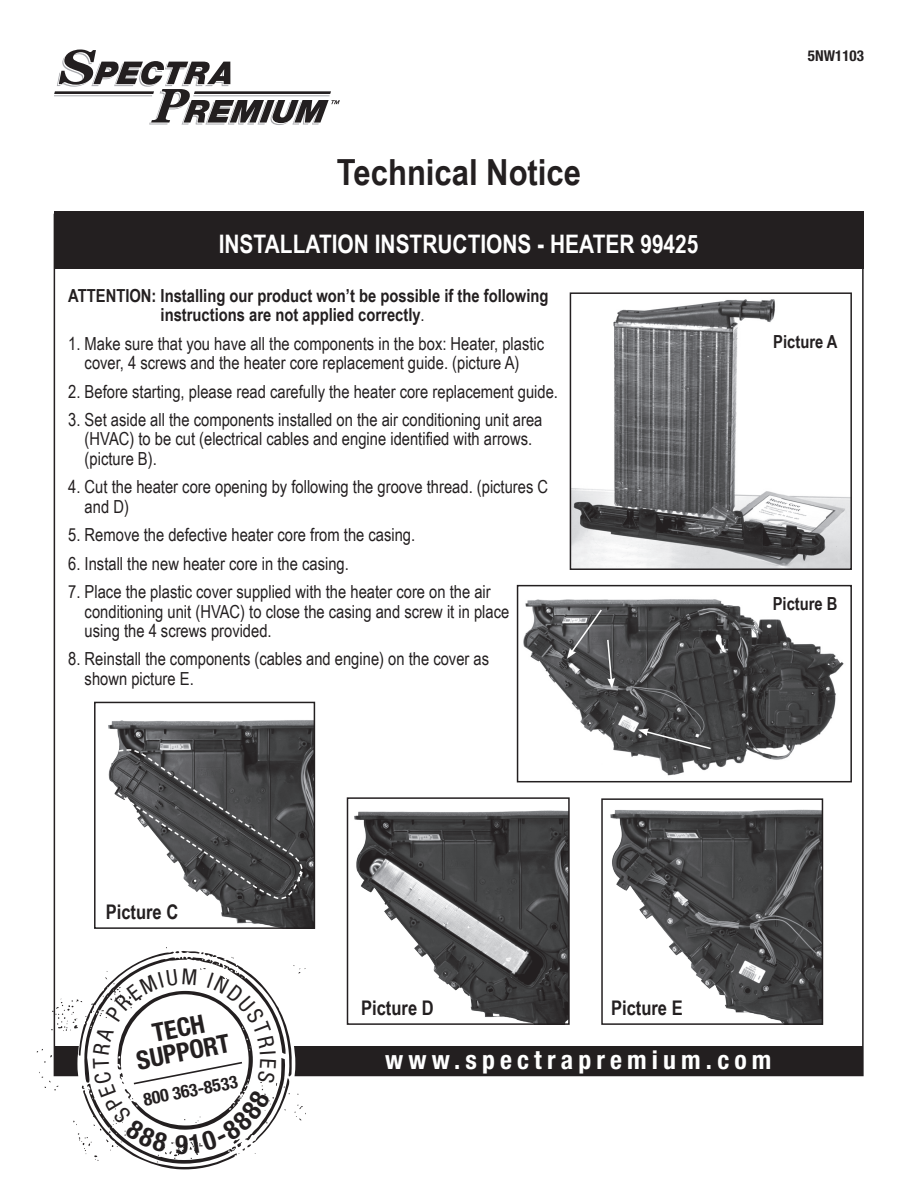
<style>
.page{position:relative;width:918px;height:1188px;background:#fff}
.page>*{position:absolute;margin:0;border:0;box-sizing:border-box;transform-origin:0 0}
.t1{font:700 36px "Arial Narrow";color:#231f20;scale:1.05 1}
.t2{font:700 condensed 25.8px "Helvetica Neue";letter-spacing:.2em;color:#fff}
.t3{font:700 condensed 25.8px/24.2px "Helvetica Neue";color:#231f20;text-align:center}
.t4{font:700 25.5px "Arial Narrow";color:#fff}
.t5{font:700 20.1px "Arial Narrow";color:#231f20}
.t6{font:18px/19.5px "Arial Narrow";color:#231f20}
.t7{font:700 18px/19.5px "Arial Narrow";color:#231f20}
.t8{font:700 condensed 17.7px "Helvetica Neue";color:#231f20}
.t9{font:700 condensed 15px "Helvetica Neue";color:#231f20}
.s1{font-weight:400}
</style>
<div class="page">
<div style="left:55px;top:1046px;width:808px;height:30px;background:#231f20"></div>
<div style="left:54px;top:211px;width:810px;height:58px;background:#231f20"></div>
<svg style="left:37px;top:947px;width:269px;height:222px"></svg>
<svg style="left:54px;top:50px;width:286px;height:75px"></svg>
<img style="left:573px;top:299px;width:276px;height:268px">
<div style="left:570px;top:292px;width:282px;height:278px;border:2px solid #231f20"></div>
<img style="left:523px;top:599px;width:321px;height:177px">
<div style="left:517px;top:585px;width:335px;height:197px;border:2px solid #231f20"></div>
<img style="left:610px;top:809px;width:210px;height:213px">
<div style="left:601px;top:798px;width:222px;height:227px;border:2px solid #231f20"></div>
<img style="left:354px;top:810px;width:213px;height:212px">
<div style="left:347px;top:797px;width:223px;height:228px;border:2px solid #231f20"></div>
<img style="left:108px;top:720px;width:204px;height:206px">
<div style="left:94px;top:702px;width:221px;height:227px;border:2px solid #231f20"></div>
<svg style="left:108px;top:749px;width:196px;height:151px"></svg>
<svg style="left:638px;top:729px;width:74px;height:21px;background:#525354"></svg>
<svg style="left:567px;top:608px;width:48px;height:80px;background:#656567"></svg>
<svg style="left:93px;top:968px;width:183px;height:186px"></svg>
<h1 class="t1" style="left:337px;top:151px;width:234px">Technical Notice</h1>
<h3 class="t4" style="left:219px;top:230px;width:101px">Installation</h3>
<h3 class="t4" style="left:375px;top:230px;width:106px">Instruction</h3>
<h3 class="t4" style="left:518px;top:230px;width:182px">s - HEATER 99425</h3>
<p class="t7" style="left:161px;top:286px;width:389px;text-indent:-92px">ATTENTION: Installing our product won’t be possible if the following instructions are not applied correctly<span class="s1">.</span></p>
<p class="t6" style="left:68px;top:334px;width:477px;text-align:center">1. Make sure that you have all the components in the box: Heater, plastic cover, 4 screws and the heater core replacement guide. (picture A)</p>
<p class="t6" style="left:68px;top:381px;width:491px">2. Before starting, please read carefully the heater core replacement guide.</p>
<p class="t6" style="left:85px;top:410px;width:459px;text-indent:-16px">3. Set aside all the components installed on the air conditioning unit area (HVAC) to be cut (electrical cables and engine identified with arrows. (picture B).</p>
<p class="t6" style="left:85px;top:477px;width:465px;text-indent:-16px">4. Cut the heater core opening by following the groove thread. (pictures C and D)</p>
<p class="t6" style="left:68px;top:525px;width:349px">5. Remove the defective heater core from the casing.</p>
<p class="t6" style="left:68px;top:554px;width:282px">6. Install the new heater core in the casing.</p>
<p class="t6" style="left:85px;top:582px;width:426px;text-indent:-16px">7. Place the plastic cover supplied with the heater core on the air conditioning unit (HVAC) to close the casing and screw it in place using the 4 screws provided.</p>
<p class="t6" style="left:85px;top:649px;width:406px;text-indent:-16px">8. Reinstall the components (cables and engine) on the cover as shown picture E.</p>
<p class="t9" style="left:808px;top:47px;width:58px">5NW1103</p>
<p class="t7" style="left:773px;top:332px;width:66px">Picture A</p>
<p class="t7" style="left:773px;top:594px;width:66px">Picture B</p>
<p class="t5" style="left:106px;top:900px;width:72px">Picture C</p>
<h2 class="t3" style="left:130px;top:1025px;width:96px;rotate:-11deg">TECH<br>SUPPORT</h2>
<p class="t8" style="left:141px;top:1089px;width:97px;rotate:-11deg">800 363-8533</p>
<p class="t5" style="left:361px;top:996px;width:74px">Picture D</p>
<p class="t5" style="left:611px;top:996px;width:73px">Picture E</p>
<h2 class="t2" style="left:385px;top:1044px;width:388px">www.spectrapremium.com</h2>
</div>
